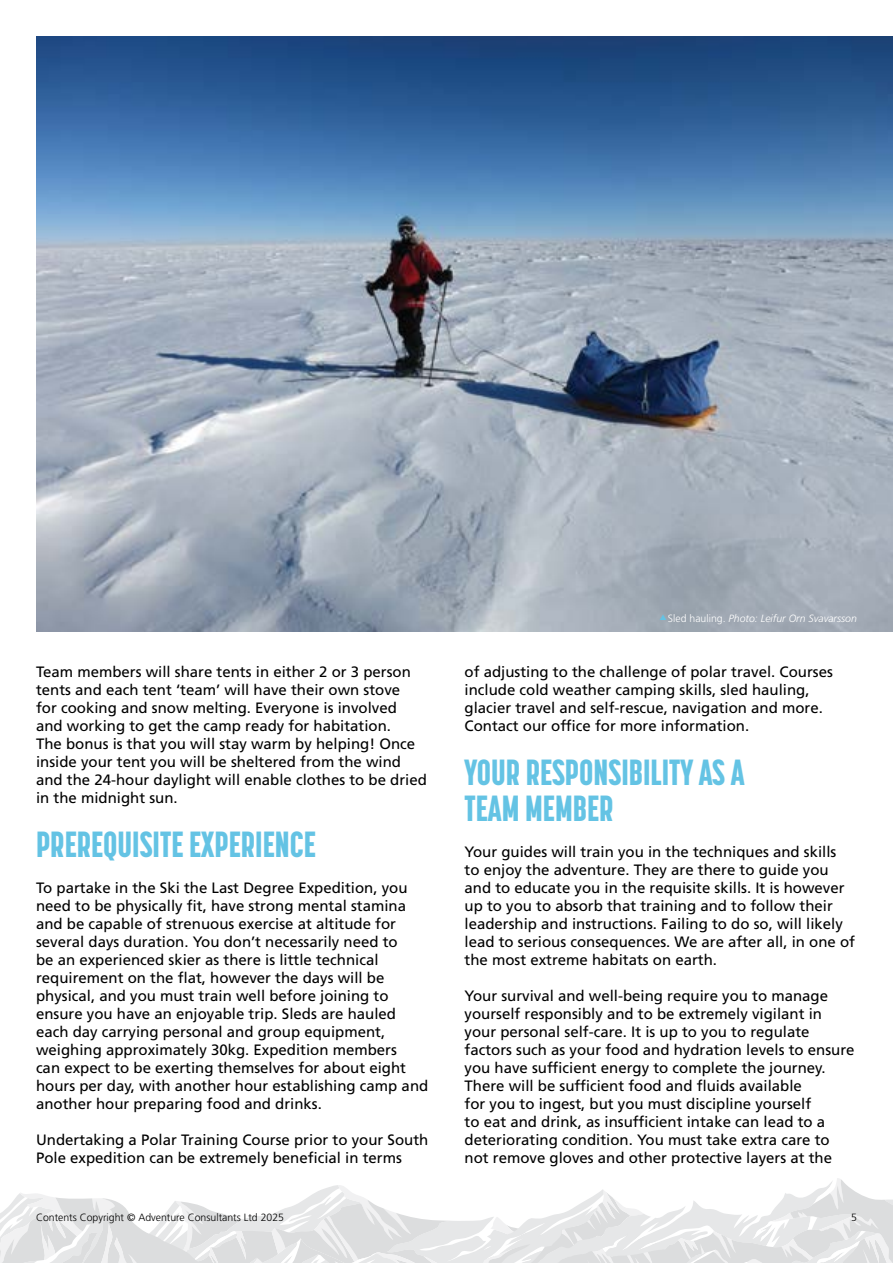
<style>
.page{position:relative;width:893px;height:1263px;background:#fff}
.page>*{position:absolute;margin:0;border:0;box-sizing:border-box;transform-origin:0 0}
.t1{font:800 36px/36px "Korolev Compressed";color:#64c3e4}
.t2{font:15px/18px "Frutiger LT Std";color:#000}
.t3{font:300 10.5px "Frutiger LT Std";color:#000}
.t4{font:italic 300 10.5px "Frutiger LT Std";color:#fff}
.s1{font-style:normal}
</style>
<div class="page">
<svg style="left:0;top:1178px;width:893px;height:85px"></svg>
<img style="left:36px;top:36px;width:857px;height:595px">
<svg style="left:660px;top:615px;width:6px;height:5px"></svg>
<p class="t2" style="left:36px;top:663px;width:392px">Team members will share tents in either 2 or 3 person tents and each tent ‘team’ will have their own stove<br>for cooking and snow melting. Everyone is involved and working to get the camp ready for habitation.<br>The bonus is that you will stay warm by helping! Once inside your tent you will be sheltered from the wind and the 24-hour daylight will enable clothes to be dried in the midnight sun.</p>
<h1 class="t1" style="left:36px;top:826px;width:281px">PREREQUISITE EXPERIENCE</h1>
<p class="t2" style="left:36px;top:879px;width:394px">To partake in the Ski the Last Degree Expedition, you need to be physically fit, have strong mental stamina and be capable of strenuous exercise at altitude for several days duration. You don’t necessarily need to<br>be an experienced skier as there is little technical requirement on the flat, however the days will be physical, and you must train well before joining to ensure you have an enjoyable trip. Sleds are hauled each day carrying personal and group equipment, weighing approximately 30kg. Expedition members<br>can expect to be exerting themselves for about eight hours per day, with another hour establishing camp and another hour preparing food and drinks.</p>
<p class="t2" style="left:36px;top:1131px;width:394px">Undertaking a Polar Training Course prior to your South<br>Pole expedition can be extremely beneficial in terms</p>
<p class="t4" style="left:668px;top:612px;width:191px"><span class="s1">Sled hauling.</span> Photo: Leifur Orn Svavarsson</p>
<p class="t2" style="left:464px;top:663px;width:370px">of adjusting to the challenge of polar travel. Courses include cold weather camping skills, sled hauling, glacier travel and self-rescue, navigation and more.<br>Contact our office for more information.</p>
<h1 class="t1" style="left:464px;top:754px;width:282px">YOUR RESPONSIBILITY AS A<br>TEAM MEMBER</h1>
<p class="t2" style="left:464px;top:843px;width:392px">Your guides will train you in the techniques and skills to enjoy the adventure. They are there to guide you and to educate you in the requisite skills. It is however up to you to absorb that training and to follow their leadership and instructions. Failing to do so, will likely lead to serious consequences. We are after all, in one of the most extreme habitats on earth.</p>
<p class="t2" style="left:464px;top:987px;width:392px">Your survival and well-being require you to manage yourself responsibly and to be extremely vigilant in your personal self-care. It is up to you to regulate factors such as your food and hydration levels to ensure you have sufficient energy to complete the journey.<br>There will be sufficient food and fluids available<br>for you to ingest, but you must discipline yourself<br>to eat and drink, as insufficient intake can lead to a deteriorating condition. You must take extra care to not remove gloves and other protective layers at the</p>
<p class="t3" style="left:36px;top:1211px;width:250px">Contents Copyright © Adventure Consultants Ltd 2025</p>
<p class="t3" style="left:851px;top:1211px;width:7px">5</p>
</div>
